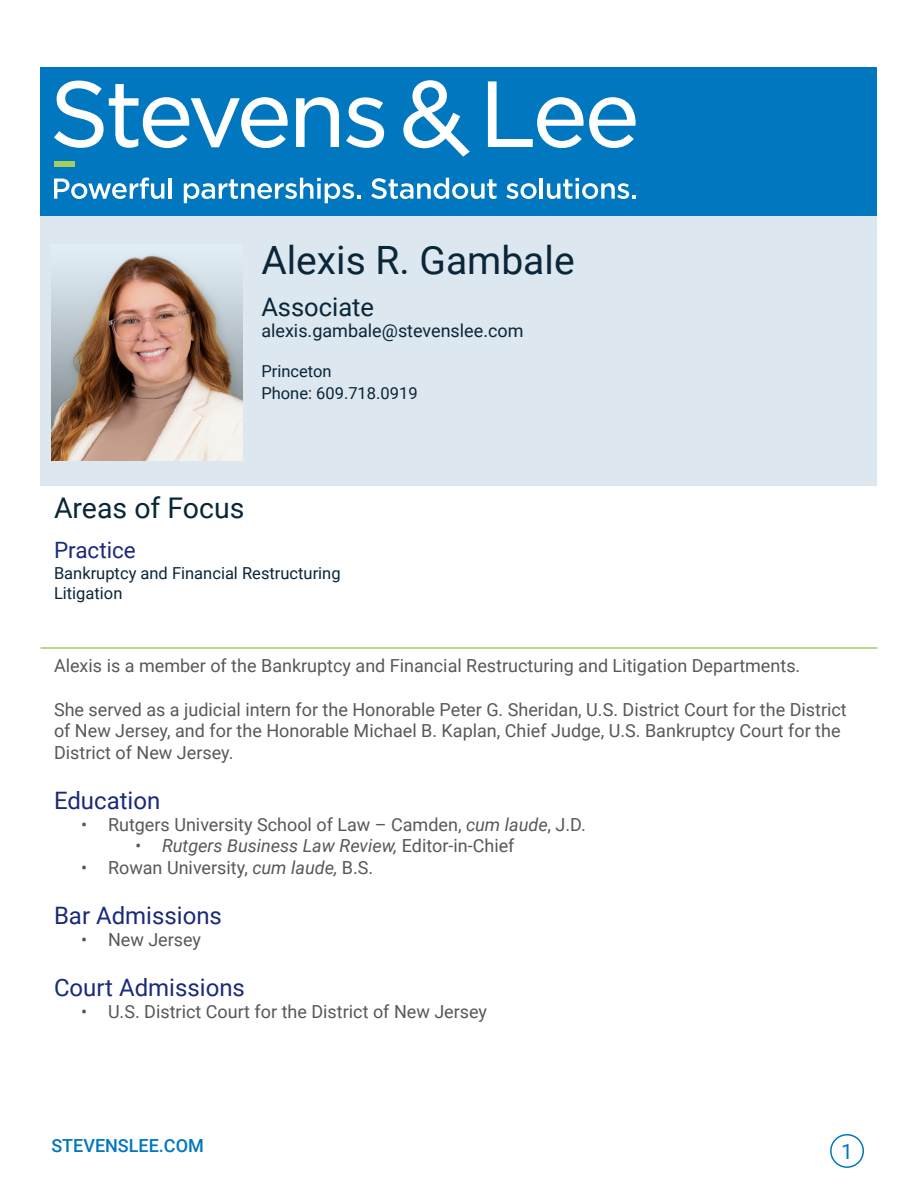
<style>
.page{position:relative;width:918px;height:1188px;background:#fff}
.page>*{position:absolute;margin:0;border:0;box-sizing:border-box;transform-origin:0 0}
.t1{font:39px "Roboto";color:#0a2639}
.t2{font:28.5px "Roboto";color:#0a2639}
.t3{font:25.5px "Roboto";color:#0a2639}
.t4{font:24px "Roboto";color:#1a2a7a}
.t5{font:22.5px "Roboto";color:#1a2a7a}
.t6{font:21px "Roboto";color:#0077bf}
.t7{font:18px/21.6px "Roboto";color:#57585a}
.t8{font:italic 18px "Roboto";color:#57585a}
.t9{font:18px "Roboto";color:#0a2639}
.t10{font:500 18px "Roboto";color:#0077bf}
.t11{font:16.5px/21.6px "Roboto";color:#0a2639}
.s1{font-style:italic}
.s2{font-style:normal}
</style>
<div class="page">
<div style="left:830px;top:1134px;width:34px;height:34px;border:2px solid #0077bf;border-radius:50%"></div>
<div style="left:40px;top:68px;width:838px;height:148px;background:#0077bf"></div>
<svg style="left:54px;top:81px;width:234px;height:67px"></svg>
<svg style="left:296px;top:97px;width:43px;height:50px"></svg>
<svg style="left:346px;top:97px;width:38px;height:51px"></svg>
<svg style="left:488px;top:81px;width:148px;height:67px"></svg>
<svg style="left:403px;top:80px;width:67px;height:77px"></svg>
<svg style="left:54px;top:178px;width:110px;height:21px"></svg>
<hr style="left:168px;top:178px;width:4px;height:21px;background:#fff">
<svg style="left:184px;top:178px;width:176px;height:25px"></svg>
<svg style="left:371px;top:178px;width:126px;height:21px"></svg>
<svg style="left:506px;top:183px;width:31px;height:16px"></svg>
<hr style="left:540px;top:178px;width:3px;height:21px;background:#fff">
<svg style="left:547px;top:178px;width:89px;height:21px"></svg>
<div style="left:40px;top:216px;width:838px;height:270px;background:#dce7ef"></div>
<div style="left:54px;top:161px;width:21px;height:5px;background:#a2cf5f"></div>
<hr style="left:40px;top:647px;width:838px;height:2px;background:#a2cf5f">
<img style="left:52px;top:255px;width:191px;height:205px">
<p class="t1" style="left:261px;top:233px;width:315px">Alexis R. Gambale</p>
<p class="t3" style="left:261px;top:289px;width:114px">Associate</p>
<p class="t9" style="left:261px;top:318px;width:264px">alexis.gambale@stevenslee.com</p>
<p class="t11" style="left:261px;top:360px;width:158px">Princeton<br>Phone: 609.718.0919</p>
<p class="t2" style="left:54px;top:488px;width:192px">Areas of Focus</p>
<p class="t5" style="left:54px;top:535px;width:83px">Practice</p>
<p class="t11" style="left:54px;top:563px;width:288px;line-height:19.8px">Bankruptcy and Financial Restructuring<br>Litigation</p>
<p class="t7" style="left:54px;top:654px;width:748px">Alexis is a member of the Bankruptcy and Financial Restructuring and Litigation Departments.</p>
<p class="t7" style="left:54px;top:698px;width:794px">She served as a judicial intern for the Honorable Peter G. Sheridan, U.S. District Court for the District of New Jersey, and for the Honorable Michael B. Kaplan, Chief Judge, U.S. Bankruptcy Court for the<br>District of New Jersey.</p>
<p class="t4" style="left:54px;top:784px;width:108px">Education</p>
<p class="t7" style="left:81px;top:813px;width:506px">• Rutgers University School of Law – Camden, <span class="s1">cum laude</span>, J.D.</p>
<p class="t8" style="left:135px;top:833px;width:381px">• Rutgers Business Law Review, <span class="s2">Editor-in-Chief</span></p>
<p class="t7" style="left:81px;top:856px;width:294px">• Rowan University, <span class="s1">cum laude,</span> B.S.</p>
<p class="t4" style="left:54px;top:899px;width:170px">Bar Admissions</p>
<p class="t7" style="left:81px;top:928px;width:122px">• New Jersey</p>
<p class="t4" style="left:54px;top:971px;width:192px">Court Admissions</p>
<p class="t7" style="left:81px;top:1000px;width:408px">• U.S. District Court for the District of New Jersey</p>
<p class="t10" style="left:51px;top:1133px;width:154px">STEVENSLEE.COM</p>
<p class="t6" style="left:841px;top:1137px;width:13px">1</p>
</div>
